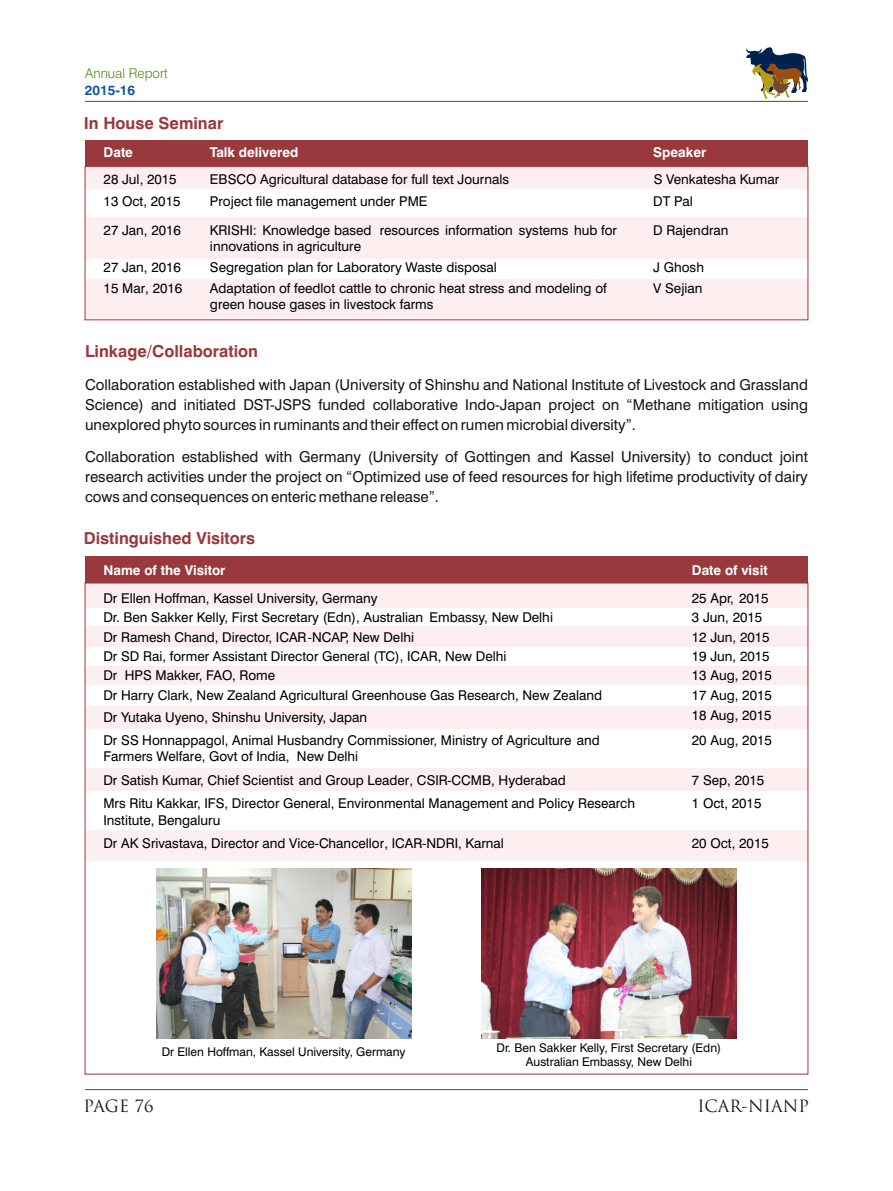
<style>
.page{position:relative;width:893px;height:1191px;background:#fff}
.page>*{position:absolute;margin:0;border:0;box-sizing:border-box;transform-origin:0 0}
.t1{font:700 16.5px "Swiss 721 BT";color:#9a393d}
.t2{font:16.5px "Trajan Pro";color:#151616}
.t3{font:15px/19.8px "Swiss 721 BT";color:#151616;text-align:justify}
.t4{font:13.5px/19.5px "Swiss 721 BT";color:#000}
.t5{font:700 13.5px "Swiss 721 BT";color:#fff}
.t6{font:300 13.5px "Swiss 721 BT";color:#568a16}
.t7{font:700 13.5px "Swiss 721 BT";color:#0f57a6}
.t8{font:12px/14.4px "Swiss 721 BT";color:#000;text-align:center}
</style>
<div class="page">
<div style="left:85px;top:140px;width:723px;height:27px;background:#9a393d"></div>
<div style="left:85px;top:556px;width:723px;height:27px;background:#9a393d"></div>
<img style="left:481px;top:868px;width:255px;height:170px">
<img style="left:157px;top:868px;width:255px;height:170px">
<div style="left:85px;top:167px;width:723px;height:22px;background:#fdefef"></div>
<div style="left:85px;top:217px;width:723px;height:41px;background:#fdefef"></div>
<div style="left:85px;top:280px;width:723px;height:40px;background:#fdefef"></div>
<div style="left:85px;top:166px;width:723px;height:154px;border:1px solid #9a393d"></div>
<div style="left:85px;top:583px;width:723px;height:25px;background:#fdefef"></div>
<div style="left:85px;top:627px;width:723px;height:20px;background:#fdefef"></div>
<div style="left:85px;top:666px;width:723px;height:19px;background:#fdefef"></div>
<div style="left:85px;top:706px;width:723px;height:23px;background:#fdefef"></div>
<div style="left:85px;top:768px;width:723px;height:23px;background:#fdefef"></div>
<div style="left:85px;top:830px;width:723px;height:30px;background:#fdefef"></div>
<svg style="left:746px;top:47px;width:62px;height:52px"></svg>
<hr style="left:85px;top:101px;width:723px;height:1px;background:#366500">
<hr style="left:85px;top:1089px;width:723px;height:1px;background:#366500">
<p class="t6" style="left:85px;top:68px;width:84px">Annual Report</p>
<p class="t7" style="left:85px;top:84px;width:52px">2015-16</p>
<p class="t1" style="left:84px;top:117px;width:141px">In House Seminar</p>
<p class="t5" style="left:104px;top:147px;width:31px">Date</p>
<p class="t5" style="left:210px;top:147px;width:90px">Talk delivered</p>
<p class="t5" style="left:653px;top:147px;width:54px">Speaker</p>
<p class="t4" style="left:104px;top:170px;width:75px">28 Jul, 2015</p>
<p class="t4" style="left:210px;top:170px;width:301px">EBSCO Agricultural database for full text Journals</p>
<p class="t4" style="left:654px;top:170px;width:127px">S Venkatesha Kumar</p>
<p class="t4" style="left:104px;top:192px;width:78px">13 Oct, 2015</p>
<p class="t4" style="left:210px;top:192px;width:219px">Project file management under PME</p>
<p class="t4" style="left:653px;top:192px;width:41px">DT Pal</p>
<p class="t4" style="left:104px;top:222px;width:79px">27 Jan, 2016</p>
<p class="t4" style="left:210px;top:223px;width:409px;line-height:16.2px">KRISHI: Knowledge based resources information systems hub for innovations in agriculture</p>
<p class="t4" style="left:653px;top:222px;width:77px">D Rajendran</p>
<p class="t4" style="left:104px;top:259px;width:79px">27 Jan, 2016</p>
<p class="t4" style="left:210px;top:259px;width:289px">Segregation plan for Laboratory Waste disposal</p>
<p class="t4" style="left:653px;top:259px;width:52px">J Ghosh</p>
<p class="t4" style="left:104px;top:279px;width:80px">15 Mar, 2016</p>
<p class="t4" style="left:210px;top:281px;width:398px;line-height:16.2px">Adaptation of feedlot cattle to chronic heat stress and modeling of green house gases in livestock farms</p>
<p class="t4" style="left:653px;top:279px;width:51px">V Sejian</p>
<p class="t1" style="left:85px;top:345px;width:175px">Linkage/Collaboration</p>
<p class="t3" style="left:85px;top:376px;width:724px">Collaboration established with Japan (University of Shinshu and National Institute of Livestock and Grassland Science) and initiated DST-JSPS funded collaborative Indo-Japan project on “Methane mitigation using unexplored phyto sources in ruminants and their effect on rumen microbial diversity”.</p>
<p class="t3" style="left:85px;top:448px;width:724px">Collaboration established with Germany (University of Gottingen and Kassel University) to conduct joint research activities under the project on “Optimized use of feed resources for high lifetime productivity of dairy cows and consequences on enteric methane release”.</p>
<p class="t1" style="left:84px;top:531px;width:173px">Distinguished Visitors</p>
<p class="t5" style="left:103px;top:564px;width:124px">Name of the Visitor</p>
<p class="t4" style="left:103px;top:589px;width:500px">Dr Ellen Hoffman, Kassel University, Germany<br>Dr. Ben Sakker Kelly, First Secretary (Edn), Australian Embassy, New Delhi<br>Dr Ramesh Chand, Director, ICAR-NCAP, New Delhi<br>Dr SD Rai, former Assistant Director General (TC), ICAR, New Delhi<br>Dr HPS Makker, FAO, Rome<br>Dr Harry Clark, New Zealand Agricultural Greenhouse Gas Research, New Zealand</p>
<p class="t4" style="left:103px;top:733px;width:498px;line-height:16.2px">Dr SS Honnappagol, Animal Husbandry Commissioner, Ministry of Agriculture and<br>Farmers Welfare, Govt of India, New Delhi</p>
<p class="t4" style="left:103px;top:769px;width:533px;line-height:23.7px">Dr Satish Kumar, Chief Scientist and Group Leader, CSIR-CCMB, Hyderabad<br>Mrs Ritu Kakkar, IFS, Director General, Environmental Management and Policy Research</p>
<p class="t4" style="left:103px;top:809px;width:402px;line-height:23.7px">Institute, Bengaluru<br>Dr AK Srivastava, Director and Vice-Chancellor, ICAR-NDRI, Karnal</p>
<p class="t4" style="left:103px;top:709px;width:265px">Dr Yutaka Uyeno, Shinshu University, Japan</p>
<p class="t5" style="left:692px;top:564px;width:77px">Date of visit</p>
<p class="t4" style="left:692px;top:589px;width:82px">25 Apr, 2015<br>3 Jun, 2015<br>12 Jun, 2015<br>19 Jun, 2015<br>13 Aug, 2015<br>17 Aug, 2015<br>18 Aug, 2015</p>
<p class="t4" style="left:692px;top:731px;width:82px">20 Aug, 2015</p>
<p class="t4" style="left:692px;top:769px;width:74px;line-height:23.7px">7 Sep, 2015<br>1 Oct, 2015</p>
<p class="t4" style="left:692px;top:835px;width:78px">20 Oct, 2015</p>
<p class="t8" style="left:162px;top:1045px;width:245px">Dr Ellen Hoffman, Kassel University, Germany</p>
<p class="t8" style="left:497px;top:1041px;width:226px">Dr. Ben Sakker Kelly, First Secretary (Edn)<br>Australian Embassy, New Delhi</p>
<p class="t2" style="left:84px;top:1100px;width:71px">PAGE 76</p>
<p class="t2" style="left:697px;top:1100px;width:113px">ICAR-NIANP</p>
</div>
